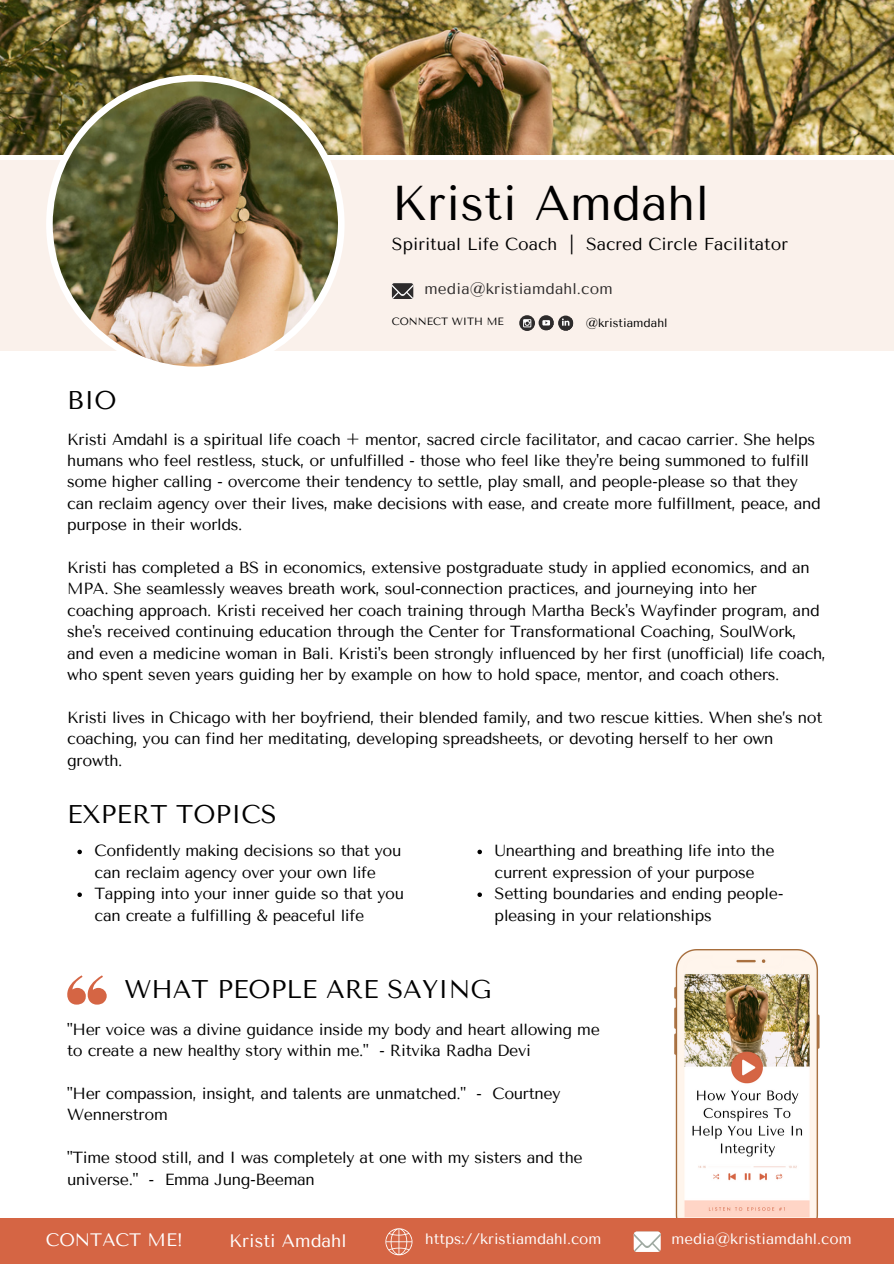
<style>
.page{position:relative;width:894px;height:1264px;background:#fff}
.page>*{position:absolute;margin:0;border:0;box-sizing:border-box;transform-origin:0 0}
.t1{font:48.6px "Tenor Sans";color:#000}
.t2{font:25.5px "Tenor Sans";color:#000}
.t3{font:18px "Tenor Sans";color:#fff}
.t4{font:17.25px "Tenor Sans";color:#000}
.t5{font:16.05px/21.5px "Tenor Sans";letter-spacing:-.02em;color:#000}
.t6{font:15.45px "Tenor Sans";letter-spacing:.01em;color:#2d2b2b}
.t7{font:15px "Tenor Sans";color:#fff}
.t8{font:12px "Tenor Sans";color:#000}
.t9{font:10.5px "Tenor Sans";color:#000}
</style>
<div class="page">
<img style="left:0;top:0;width:893px;height:154px">
<div style="left:0;top:160px;width:893px;height:191px;background:#faf1eb"></div>
<div style="left:46px;top:75px;width:298px;height:298px;background:#fff;border-radius:50%"></div>
<img style="left:53px;top:81px;width:285px;height:285px;border-radius:50%">
<div style="left:392px;top:283px;width:21px;height:16px;background:#2d2b2b;border-radius:2px"></div>
<svg style="left:392px;top:283px;width:21px;height:15px"></svg>
<svg style="left:519px;top:315px;width:16px;height:16px"></svg>
<svg style="left:523px;top:319px;width:8px;height:8px"></svg>
<svg style="left:538px;top:315px;width:15px;height:15px"></svg>
<svg style="left:540px;top:317px;width:14px;height:14px"></svg>
<svg style="left:558px;top:315px;width:15px;height:15px"></svg>
<svg style="left:560px;top:318px;width:13px;height:13px"></svg>
<img style="left:674px;top:949px;width:146px;height:269px">
<svg style="left:67px;top:975px;width:40px;height:29px"></svg>
<div style="left:0;top:1218px;width:893px;height:45px;background:#d56544"></div>
<svg style="left:633px;top:1231px;width:27px;height:20px"></svg>
<svg style="left:385px;top:1228px;width:27px;height:27px"></svg>
<svg style="left:77px;top:849px;width:5px;height:5px"></svg>
<svg style="left:77px;top:892px;width:5px;height:5px"></svg>
<svg style="left:477px;top:849px;width:5px;height:5px"></svg>
<svg style="left:477px;top:892px;width:5px;height:5px"></svg>
<h1 class="t1" style="left:392px;top:175px;width:319px">Kristi Amdahl</h1>
<p class="t4" style="left:392px;top:234px;width:397px">Spiritual Life Coach | Sacred Circle Facilitator</p>
<p class="t6" style="left:424px;top:280px;width:190px">media@kristiamdahl.com</p>
<h2 class="t2" style="left:67px;top:386px;width:51px">BIO</h2>
<p class="t9" style="left:392px;top:316px;width:113px">CONNECT WITH ME</p>
<p class="t8" style="left:585px;top:316px;width:83px">@kristiamdahl</p>
<p class="t5" style="left:67px;top:428px;width:755px">Kristi Amdahl is a spiritual life coach + mentor, sacred circle facilitator, and cacao carrier. She helps humans who feel restless, stuck, or unfulfilled - those who feel like they're being summoned to fulfill some higher calling - overcome their tendency to settle, play small, and people-please so that they can reclaim agency over their lives, make decisions with ease, and create more fulfillment, peace, and purpose in their worlds.</p>
<p class="t5" style="left:67px;top:557px;width:760px">Kristi has completed a BS in economics, extensive postgraduate study in applied economics, and an MPA. She seamlessly weaves breath work, soul-connection practices, and journeying into her coaching approach. Kristi received her coach training through Martha Beck's Wayfinder program, and she's received continuing education through the Center for Transformational Coaching, SoulWork, and even a medicine woman in Bali. Kristi's been strongly influenced by her first (unofficial) life coach, who spent seven years guiding her by example on how to hold space, mentor, and coach others.</p>
<p class="t5" style="left:67px;top:706px;width:756px">Kristi lives in Chicago with her boyfriend, their blended family, and two rescue kitties. When she’s not coaching, you can find her meditating, developing spreadsheets, or devoting herself to her own growth.</p>
<h2 class="t2" style="left:67px;top:799px;width:211px">EXPERT TOPICS</h2>
<p class="t5" style="left:95px;top:840px;width:311px">Confidently making decisions so that you can reclaim agency over your own life Tapping into your inner guide so that you can create a fulfilling &amp; peaceful life</p>
<p class="t5" style="left:494px;top:840px;width:290px">Unearthing and breathing life into the current expression of your purpose Setting boundaries and ending people&shy;pleasing in your relationships</p>
<h2 class="t2" style="left:124px;top:974px;width:368px">WHAT PEOPLE ARE SAYING</h2>
<p class="t5" style="left:67px;top:1018px;width:534px">"Her voice was a divine guidance inside my body and heart allowing me to create a new healthy story within me." - Ritvika Radha Devi</p>
<p class="t5" style="left:67px;top:1082px;width:494px">"Her compassion, insight, and talents are unmatched." - Courtney<br>Wennerstrom</p>
<p class="t5" style="left:67px;top:1147px;width:517px">"Time stood still, and I was completely at one with my sisters and the universe." - Emma Jung-Beeman</p>
<p class="t3" style="left:46px;top:1229px;width:139px">CONTACT ME!</p>
<p class="t3" style="left:229px;top:1230px;width:119px">Kristi Amdahl</p>
<p class="t7" style="left:425px;top:1229px;width:178px">https://kristiamdahl.com</p>
<p class="t7" style="left:671px;top:1229px;width:181px">media@kristiamdahl.com</p>
</div>
